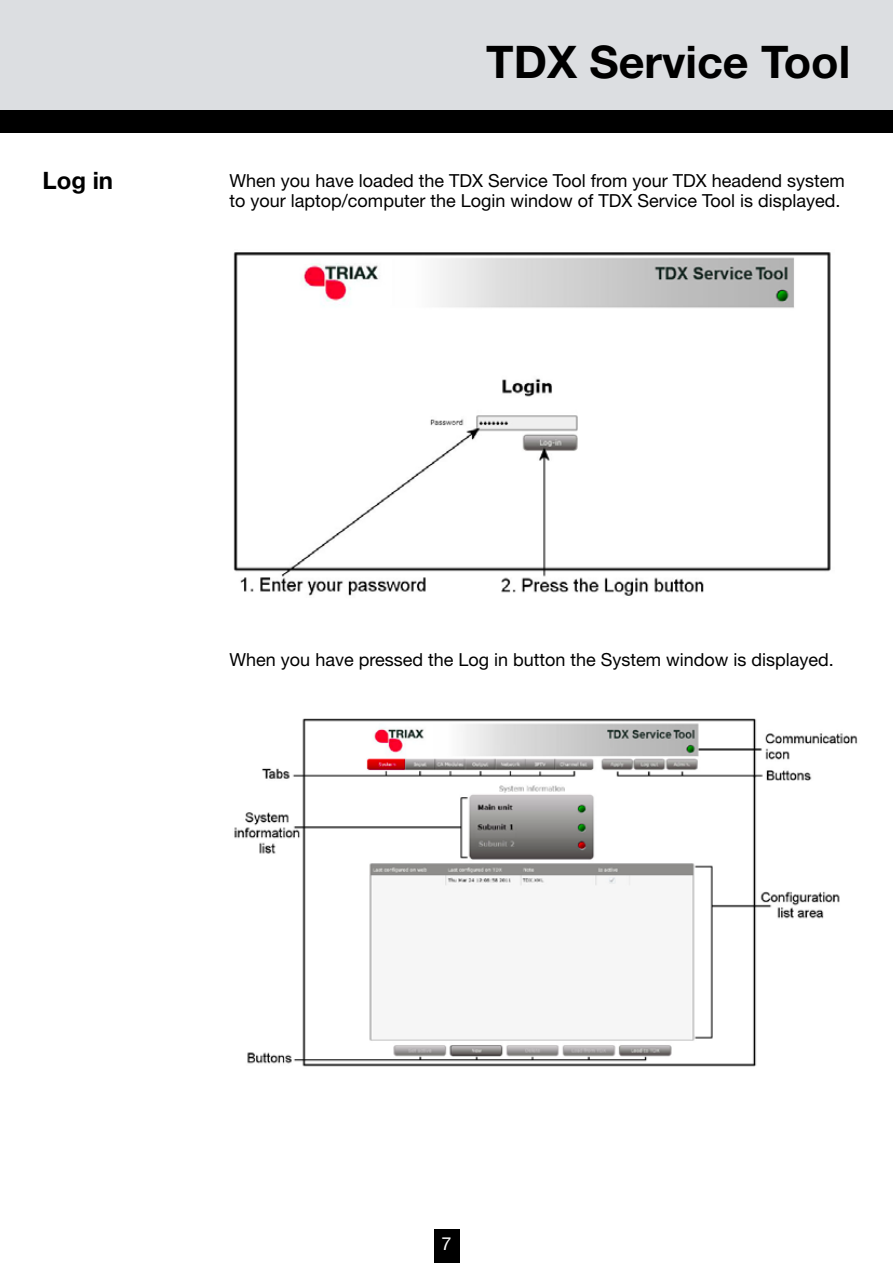
<style>
.page{position:relative;width:893px;height:1263px;background:#fff}
.page>*{position:absolute;margin:0;border:0;box-sizing:border-box;transform-origin:0 0}
.t1{font:700 45px "Helvetica Neue";color:#000}
.t2{font:700 24px "Helvetica Neue";color:#000}
.t3{font:18px/19.5px "Helvetica Neue";color:#000}
.t4{font:18px "Helvetica Neue";color:#fff}
</style>
<div class="page">
<div style="left:0;top:0;width:893px;height:120px;background:#dcdee1"></div>
<div style="left:0;top:111px;width:893px;height:22px;background:#000"></div>
<div style="left:434px;top:1229px;width:25px;height:34px;background:#000"></div>
<img style="left:234px;top:718px;width:624px;height:349px">
<img style="left:233px;top:252px;width:598px;height:344px">
<h1 class="t1" style="left:486px;top:34px;width:366px">TDX Service Tool</h1>
<h2 class="t2" style="left:43px;top:165px;width:72px">Log in</h2>
<p class="t3" style="left:230px;top:171px;width:617px">When you have loaded the TDX Service Tool from your TDX headend system to your laptop/computer the Login window of TDX Service Tool is displayed.</p>
<p class="t3" style="left:230px;top:649px;width:606px">When you have pressed the Log in button the System window is displayed.</p>
<p class="t4" style="left:441px;top:1233px;width:12px">7</p>
</div>
